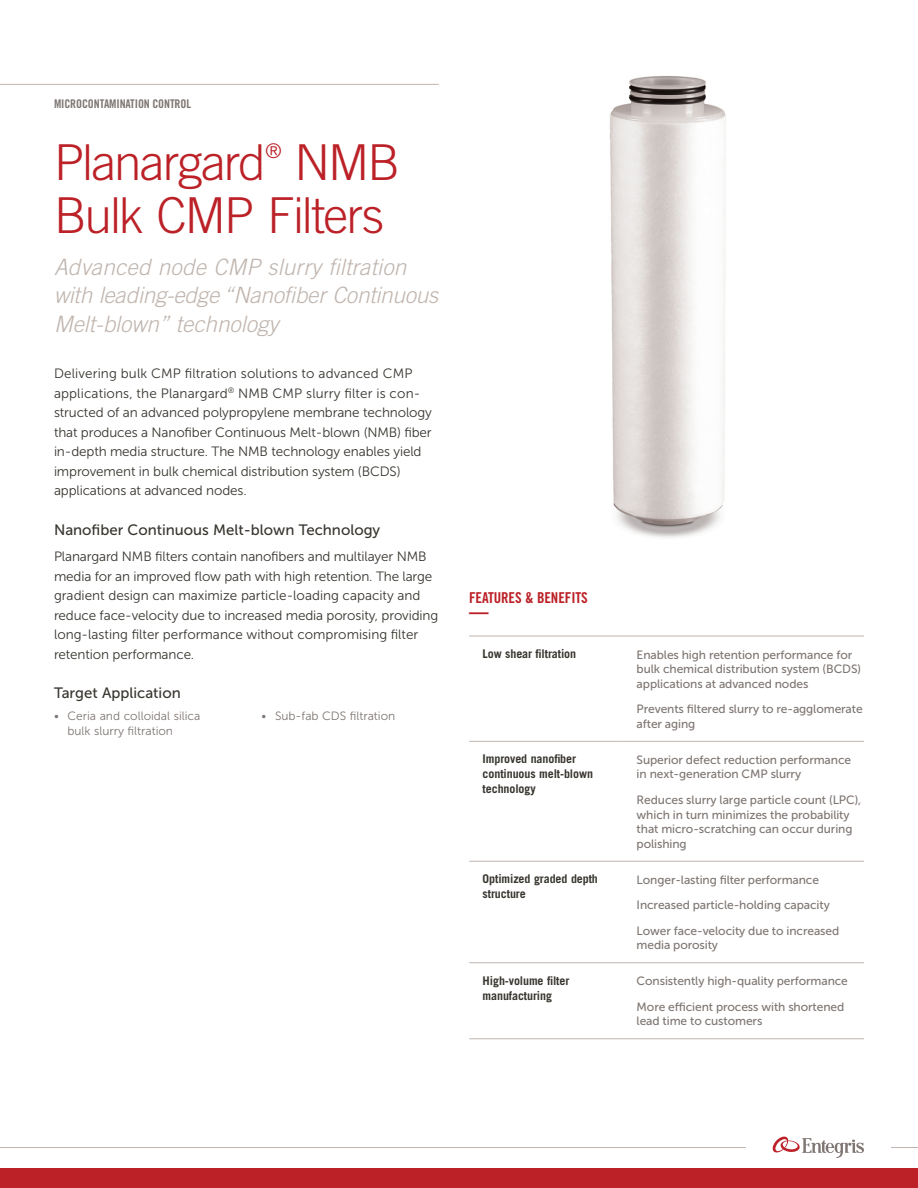
<style>
.page{position:relative;width:918px;height:1188px;background:#fff}
.page>*{position:absolute;margin:0;border:0;box-sizing:border-box;transform-origin:0 0}
.t1{font:300 49.5px/52.5px "Trade Gothic LT Std";letter-spacing:-.04em;color:#bb2127}
.t2{font:italic 300 22.5px/28.5px "Trade Gothic LT Std";color:#c0b5ae}
.t3{font:300 20.25px "Trade Gothic LT Std";color:#bb2127}
.t4{font:700 expanded 20.25px "Trade Gothic LT Std";color:#bb2127;scale:.96 1}
.t5{font:15px "Museo Sans 500";color:#38352f}
.t6{font:15px "Trade Gothic LT Std Bd Cn 20";letter-spacing:-.01em;color:#bb2127}
.t7{font:13.5px/19.5px "Museo Sans 300";letter-spacing:-.01em;color:#38352f}
.t8{font:12px/14.7px "Museo Sans 500";letter-spacing:-.01em;color:#7e7672}
.t9{font:700 12px/14.7px "Trade Gothic LT Std";letter-spacing:-.01em;color:#38352f}
.t10{font:12px/15px "Museo Sans 300";color:#7e7672}
.t11{font:12px "Trade Gothic LT Std Bd Cn 20";letter-spacing:-.01em;color:#7e7672}
</style>
<div class="page">
<div style="left:0;top:1168px;width:918px;height:20px;background:#bb2127"></div>
<hr style="left:0;top:84px;width:439px;height:1px;background:#c0b5ae">
<svg style="left:891px;top:1147px;width:27px;height:1px"></svg>
<hr style="left:0;top:1147px;width:746px;height:1px;background:#c0b5ae">
<svg style="left:773px;top:1137px;width:91px;height:21px"></svg>
<img style="left:610px;top:76px;width:116px;height:462px">
<hr style="left:469px;top:636px;width:154px;height:1px;background:#c0b5ae">
<hr style="left:623px;top:636px;width:241px;height:1px;background:#c0b5ae">
<hr style="left:469px;top:1039px;width:154px;height:1px;background:#c0b5ae">
<hr style="left:623px;top:861px;width:241px;height:1px;background:#c0b5ae">
<hr style="left:623px;top:962px;width:241px;height:1px;background:#c0b5ae">
<hr style="left:623px;top:1039px;width:241px;height:1px;background:#c0b5ae">
<hr style="left:623px;top:741px;width:241px;height:1px;background:#c0b5ae">
<hr style="left:469px;top:741px;width:154px;height:1px;background:#c0b5ae">
<hr style="left:469px;top:861px;width:154px;height:1px;background:#c0b5ae">
<hr style="left:469px;top:962px;width:154px;height:1px;background:#c0b5ae">
<p class="t11" style="left:54px;top:97px;width:139px">MICROCONTAMINATION CONTROL</p>
<h1 class="t1" style="left:54px;top:136px;width:214px">Planargard</h1>
<h3 class="t3" style="left:265px;top:139px;width:18px">®</h3>
<h1 class="t1" style="left:54px;top:136px;width:348px;text-indent:241px">NMB<br>Bulk CMP Filters</h1>
<h2 class="t2" style="left:54px;top:253px;width:386px">Advanced node CMP slurry filtration with leading-edge “Nanofiber Continuous<br>Melt-blown” technology</h2>
<p class="t7" style="left:54px;top:364px;width:379px">Delivering bulk CMP filtration solutions to advanced CMP applications, the Planargard<sup>®</sup> NMB CMP slurry filter is con&shy;structed of an advanced polypropylene membrane technology that produces a Nanofiber Continuous Melt-blown (NMB) fiber in-depth media structure. The NMB technology enables yield improvement in bulk chemical distribution system (BCDS) applications at advanced nodes.</p>
<p class="t5" style="left:54px;top:522px;width:328px">Nanofiber Continuous Melt-blown Technology</p>
<p class="t7" style="left:54px;top:547px;width:386px">Planargard NMB filters contain nanofibers and multilayer NMB media for an improved flow path with high retention. The large gradient design can maximize particle-loading capacity and reduce face-velocity due to increased media porosity, providing long-lasting filter performance without compromising filter retention performance.</p>
<p class="t5" style="left:54px;top:685px;width:128px">Target Application</p>
<p class="t10" style="left:68px;top:709px;width:134px;text-indent:-14px">• Ceria and colloidal silica bulk slurry filtration</p>
<p class="t10" style="left:262px;top:709px;width:135px">• Sub-fab CDS filtration</p>
<p class="t6" style="left:469px;top:588px;width:120px">FEATURES &amp; BENEFITS</p>
<h3 class="t4" style="left:469px;top:599px;width:22px">—</h3>
<p class="t9" style="left:483px;top:646px;width:95px">Low shear filtration</p>
<p class="t8" style="left:637px;top:647px;width:226px">Enables high retention performance for bulk chemical distribution system (BCDS) applications at advanced nodes</p>
<p class="t8" style="left:637px;top:702px;width:228px">Prevents filtered slurry to re-agglomerate after aging</p>
<p class="t9" style="left:483px;top:752px;width:112px">Improved nanofiber continuous melt-blown technology</p>
<p class="t8" style="left:637px;top:752px;width:216px">Superior defect reduction performance in next-generation CMP slurry</p>
<p class="t8" style="left:637px;top:792px;width:226px">Reduces slurry large particle count (LPC), which in turn minimizes the probability that micro-scratching can occur during polishing</p>
<p class="t9" style="left:483px;top:872px;width:117px">Optimized graded depth structure</p>
<p class="t8" style="left:637px;top:867px;width:204px;line-height:25.3px">Longer-lasting filter performance<br>Increased particle-holding capacity<br>Lower face-velocity due to increased</p>
<p class="t8" style="left:637px;top:938px;width:83px">media porosity</p>
<p class="t9" style="left:483px;top:973px;width:88px">High-volume filter manufacturing</p>
<p class="t8" style="left:637px;top:968px;width:213px;line-height:25.3px">Consistently high-quality performance<br>More efficient process with shortened</p>
<p class="t8" style="left:637px;top:1014px;width:127px">lead time to customers</p>
</div>
